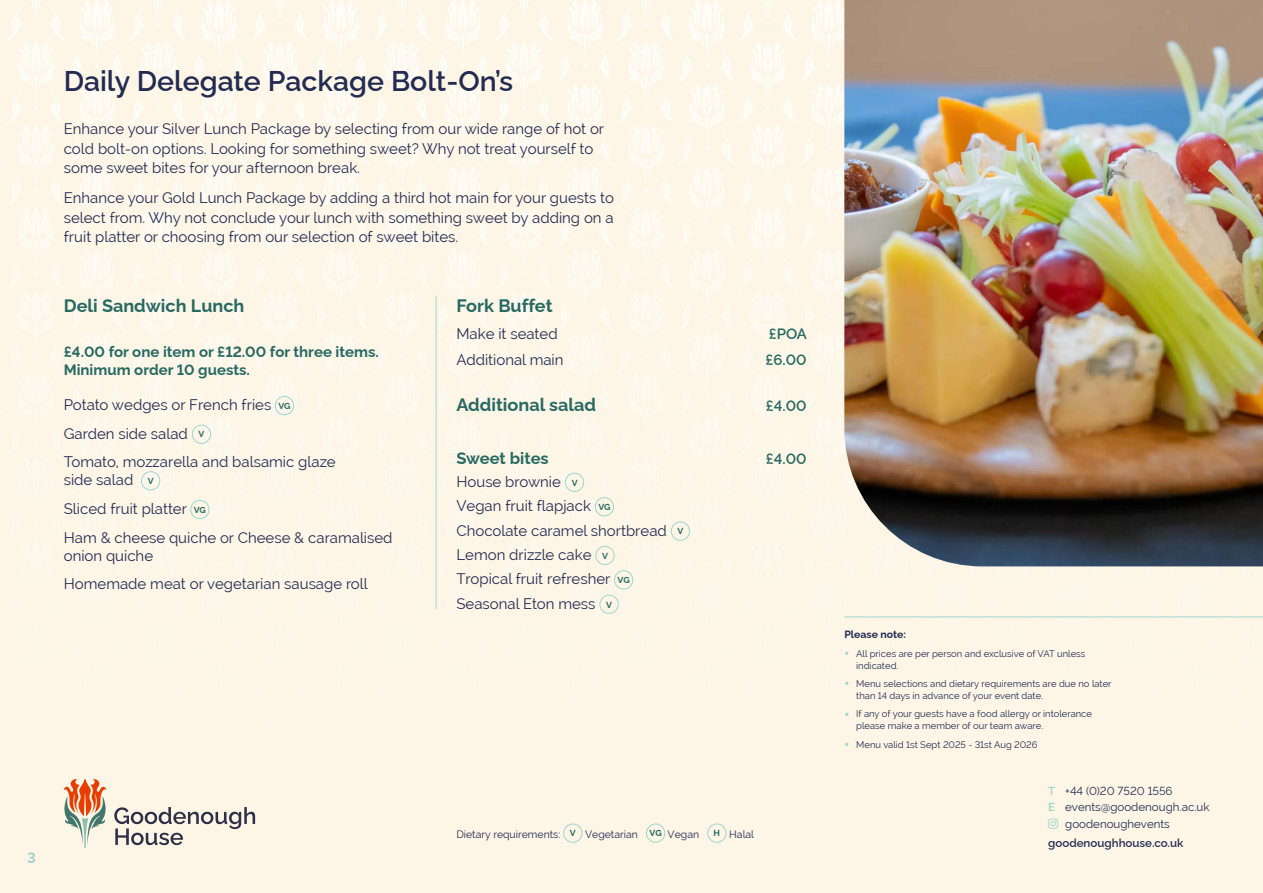
<style>
.page{position:relative;width:1263px;height:893px;background:#fdf6e7}
.page>*{position:absolute;margin:0;border:0;box-sizing:border-box;transform-origin:0 0}
.t1{font:600 28.5px "Raleway";color:#242b51}
.t2{font:700 18px "Raleway";color:#286961}
.t3{font:700 16.5px "Raleway";color:#286961}
.t4{font:15px/28.7px "Raleway";color:#242b51}
.t5{font:700 15px/18px "Raleway";color:#286961}
.t6{font:600 15px "Raleway";color:#286961}
.t7{font:700 15px "Raleway";color:#a0d4cf}
.t8{font:11.55px "Raleway";color:#242b51}
.t9{font:600 11.55px "Raleway";color:#242b51}
.t10{font:10.5px "Raleway";color:#242b51}
.t11{font:700 10.5px "Raleway";color:#242b51}
.t12{font:9.45px/12px "Raleway";color:#242b51}
.s1{font-weight:700;font-size:8.7px;color:#286961}
.s2{font-weight:900;font-size:13.5px;color:#a0d4cf}
.s3{font-weight:600;color:#a0d4cf}
</style>
<div class="page">
<div style="left:275px;top:396px;width:19px;height:19px;border:1px solid #a0d4cf;border-radius:50%"></div>
<div style="left:192px;top:425px;width:19px;height:19px;border:1px solid #a0d4cf;border-radius:50%"></div>
<div style="left:141px;top:471px;width:19px;height:19px;border:1px solid #a0d4cf;border-radius:50%"></div>
<div style="left:190px;top:500px;width:20px;height:19px;border:1px solid #a0d4cf;border-radius:50%"></div>
<div style="left:565px;top:473px;width:19px;height:19px;border:1px solid #a0d4cf;border-radius:50%"></div>
<div style="left:595px;top:497px;width:19px;height:19px;border:1px solid #a0d4cf;border-radius:50%"></div>
<div style="left:671px;top:521px;width:19px;height:20px;border:1px solid #a0d4cf;border-radius:50%"></div>
<div style="left:595px;top:546px;width:20px;height:19px;border:1px solid #a0d4cf;border-radius:50%"></div>
<div style="left:614px;top:570px;width:19px;height:19px;border:1px solid #a0d4cf;border-radius:50%"></div>
<div style="left:599px;top:595px;width:20px;height:19px;border:1px solid #a0d4cf;border-radius:50%"></div>
<hr style="left:436px;top:296px;width:1px;height:313px;background:#a0d4cf">
<img style="left:844px;top:0;width:419px;height:566px">
<hr style="left:844px;top:617px;width:419px;height:1px;background:#a0d4cf">
<svg style="left:114px;top:807px;width:141px;height:38px"></svg>
<svg style="left:64px;top:779px;width:42px;height:69px"></svg>
<div style="left:563px;top:823px;width:19px;height:20px;border:1px solid #a0d4cf;border-radius:50%"></div>
<div style="left:646px;top:823px;width:19px;height:20px;border:1px solid #a0d4cf;border-radius:50%"></div>
<div style="left:707px;top:823px;width:19px;height:20px;border:1px solid #a0d4cf;border-radius:50%"></div>
<h1 class="t1" style="left:64px;top:58px;width:451px">Daily Delegate Package Bolt-On’s</h1>
<p class="t4" style="left:64px;top:119px;width:542px;line-height:19.5px">Enhance your Silver Lunch Package by selecting from our wide range of hot or cold bolt-on options. Looking for something sweet? Why not treat yourself to some sweet bites for your afternoon break.</p>
<p class="t4" style="left:64px;top:188px;width:552px;line-height:19.5px;text-align:justify">Enhance your Gold Lunch Package by adding a third hot main for your guests to select from. Why not conclude your lunch with something sweet by adding on a fruit platter or choosing from our selection of sweet bites.</p>
<p class="t2" style="left:64px;top:292px;width:182px">Deli Sandwich Lunch</p>
<p class="t5" style="left:64px;top:341px;width:316px">£4.00 for one item or £12.00 for three items.<br>Minimum order 10 guests.</p>
<p class="t4" style="left:64px;top:390px;width:273px">Potato wedges or French fries <span class="s1">VG<br></span>Garden side salad <span class="s1">V<br></span>Tomato, mozzarella and balsamic glaze</p>
<p class="t4" style="left:64px;top:466px;width:330px">side salad <span class="s1">V<br></span>Sliced fruit platter <span class="s1">VG<br></span>Ham &amp; cheese quiche or Cheese &amp; caramalised</p>
<p class="t4" style="left:64px;top:541px;width:306px">onion quiche<br>Homemade meat or vegetarian sausage roll</p>
<p class="t2" style="left:456px;top:292px;width:98px">Fork Buffet</p>
<p class="t4" style="left:456px;top:319px;width:103px">Make it seated</p>
<p class="t6" style="left:769px;top:322px;width:40px">£POA</p>
<p class="t4" style="left:456px;top:346px;width:109px">Additional main</p>
<p class="t6" style="left:765px;top:348px;width:43px">£6.00</p>
<p class="t2" style="left:456px;top:391px;width:141px">Additional salad</p>
<p class="t6" style="left:766px;top:394px;width:42px">£4.00</p>
<p class="t3" style="left:456px;top:446px;width:94px">Sweet bites</p>
<p class="t6" style="left:766px;top:447px;width:42px">£4.00</p>
<p class="t4" style="left:456px;top:469px;width:229px;line-height:24.5px">House brownie <span class="s1">V<br></span>Vegan fruit flapjack <span class="s1">VG<br></span>Chocolate caramel shortbread <span class="s1">V<br></span>Lemon drizzle cake <span class="s1">V<br></span>Tropical fruit refresher <span class="s1">VG<br></span>Seasonal Eton mess <span class="s1">V</span></p>
<p class="t7" style="left:27px;top:846px;width:10px">3</p>
<p class="t10" style="left:456px;top:828px;width:244px">Dietary requirements: <span class="s1">V</span> Vegetarian <span class="s1">VG</span> Vegan</p>
<p class="t10" style="left:714px;top:828px;width:42px"><span class="s1">H</span> Halal</p>
<p class="t11" style="left:844px;top:626px;width:63px">Please note:</p>
<p class="t12" style="left:856px;top:647px;width:231px;text-indent:-12px"><span class="s2">•</span> All prices are per person and exclusive of VAT unless indicated.</p>
<p class="t12" style="left:856px;top:678px;width:257px;text-indent:-12px"><span class="s2">•</span> Menu selections and dietary requirements are due no later than 14 days in advance of your event date.</p>
<p class="t12" style="left:856px;top:708px;width:237px;text-indent:-12px"><span class="s2">•</span> If any of your guests have a food allergy or intolerance please make a member of our team aware.</p>
<p class="t12" style="left:844px;top:738px;width:195px"><span class="s2">•</span> Menu valid 1st Sept 2025 - 31st Aug 2026</p>
<p class="t8" style="left:1048px;top:784px;width:126px"><span class="s3">T</span> +44 (0)20 7520 1556</p>
<p class="t8" style="left:1048px;top:800px;width:163px"><span class="s3">E</span> events@goodenough.ac.uk</p>
<p class="t8" style="left:1065px;top:817px;width:106px">goodenoughevents</p>
<p class="t9" style="left:1048px;top:834px;width:137px">goodenoughhouse.co.uk</p>
</div>
